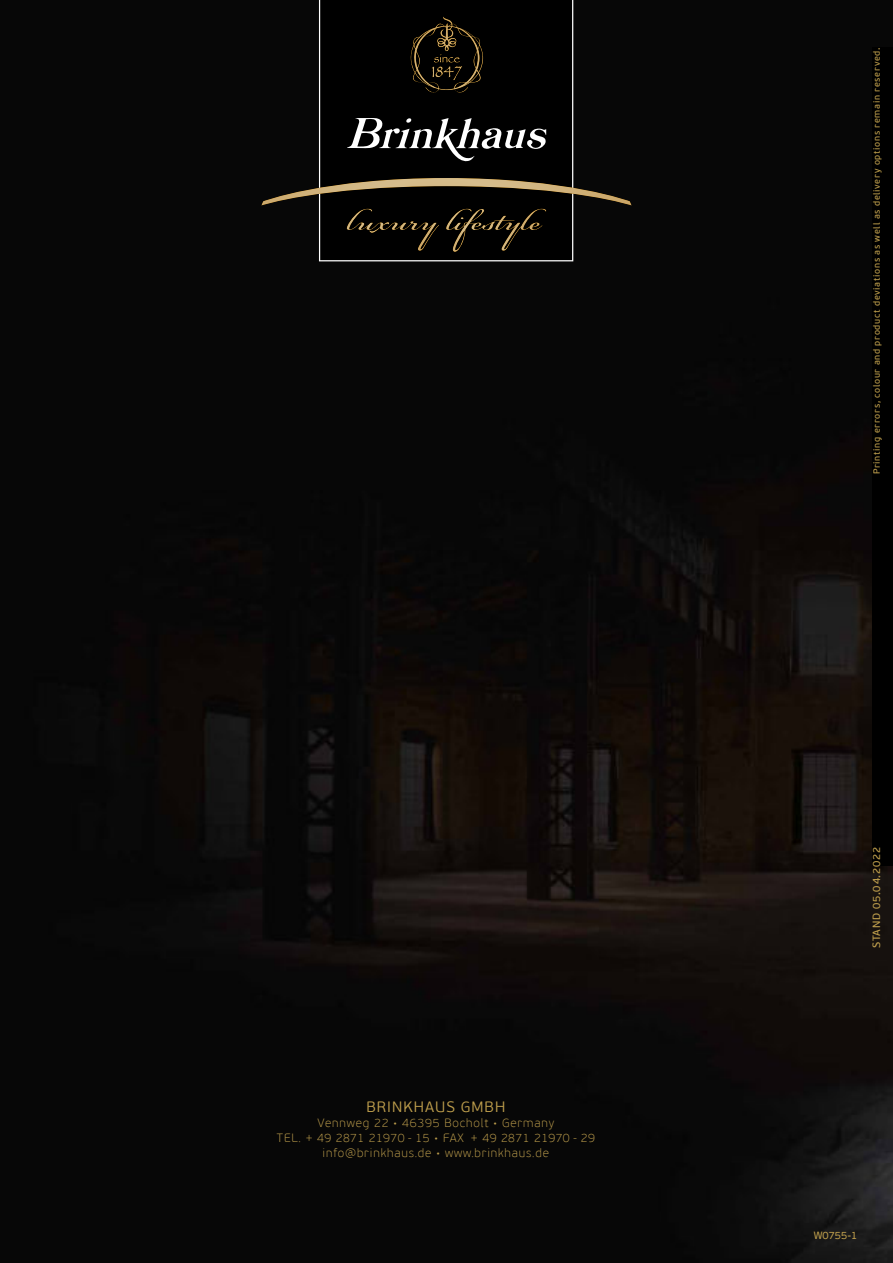
<style>
.page{position:relative;width:893px;height:1263px;background:#fff}
.page>*{position:absolute;margin:0;border:0;box-sizing:border-box;transform-origin:0 0}
.t1{font:300 15px "PF Beau Sans Pro";letter-spacing:.07em;color:#be9e4c}
.t2{font:100 12px/15px "PF Beau Sans Pro";letter-spacing:.07em;color:#be9e4c;text-align:center}
.t3{font:10.5px "PF Beau Sans Pro Bbook";letter-spacing:.07em;color:#be9e4c}
.t4{font:10.5px "PF Beau Sans Pro";color:#be9e4c}
.t5{font:9px "PF Beau Sans Pro Bbook";letter-spacing:.075em;color:#be9e4c}
</style>
<div class="page">
<img style="left:0;top:0;width:893px;height:1263px">
<div style="left:872px;top:47px;width:21px;height:819px;background:#000"></div>
<div style="left:319px;top:0;width:254px;height:261px;background:#000"></div>
<svg style="left:347px;top:118px;width:199px;height:45px"></svg>
<svg style="left:261px;top:178px;width:371px;height:74px"></svg>
<svg style="left:409px;top:16px;width:74px;height:78px"></svg>
<p class="t1" style="left:366px;top:1098px;width:140px">BRINKHAUS GMBH</p>
<p class="t2" style="left:277px;top:1116px;width:319px">Vennweg 22 • 46395 Bocholt • Germany<br>TEL. + 49 2871 21970 - 15 • FAX + 49 2871 21970 - 29 info@brinkhaus.de • www.brinkhaus.de</p>
<p class="t5" style="left:873px;top:474px;width:428px;rotate:-90deg">Printing errors, colour and product deviations as well as delivery options remain reserved.</p>
<p class="t3" style="left:872px;top:948px;width:103px;rotate:-90deg">STAND 05.04.2022</p>
<p class="t4" style="left:814px;top:1231px;width:45px">W0755-1</p>
</div>
